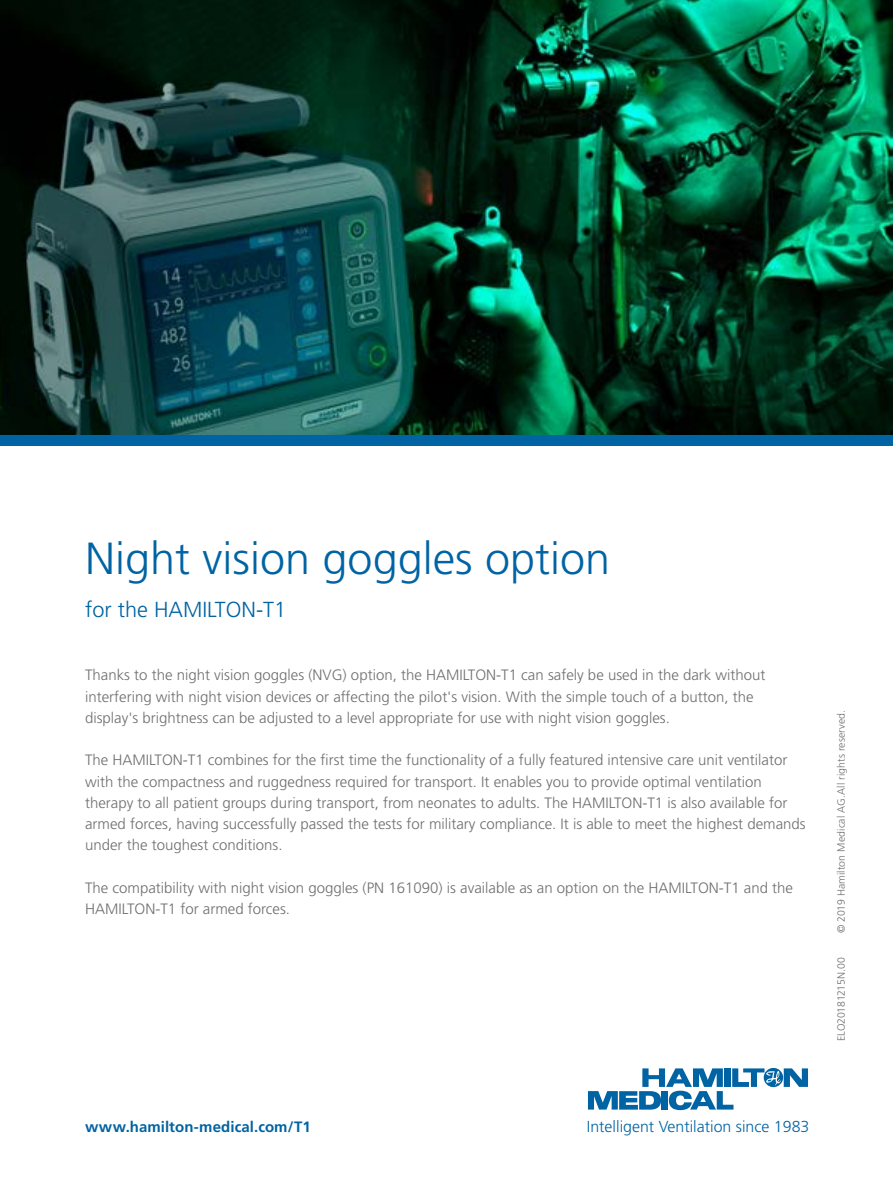
<style>
.page{position:relative;width:893px;height:1188px;background:#fff}
.page>*{position:absolute;margin:0;border:0;box-sizing:border-box;transform-origin:0 0}
.t1{font:300 45px "Frutiger LT Std";color:#0063a3}
.t2{font:300 21.75px "Frutiger LT Std";color:#0063a3}
.t3{font:300 15.9px "Frutiger LT Std";color:#0063a3}
.t4{font:300 15px/21.3px "Frutiger LT Std";color:#706f6f}
.t5{font:700 15px "Frutiger LT Std";letter-spacing:.005em;color:#0063a3}
.t6{font:300 10.5px "Frutiger LT Std";letter-spacing:.01em;color:#706f6f}
.t7{font:300 10.5px "Frutiger LT Std";letter-spacing:-.015em;color:#706f6f}
</style>
<div class="page">
<img style="left:0;top:0;width:893px;height:435px">
<svg style="left:588px;top:1068px;width:220px;height:42px"></svg>
<div style="left:0;top:435px;width:893px;height:11px;background:#0063a3"></div>
<h1 class="t1" style="left:85px;top:533px;width:527px">Night vision goggles option</h1>
<h2 class="t2" style="left:85px;top:597px;width:203px">for the HAMILTON-T1</h2>
<p class="t4" style="left:85px;top:665px;width:682px">Thanks to the night vision goggles (NVG) option, the HAMILTON-T1 can safely be used in the dark without interfering with night vision devices or affecting the pilot's vision. With the simple touch of a button, the display's brightness can be adjusted to a level appropriate for use with night vision goggles.</p>
<p class="t4" style="left:85px;top:750px;width:722px">The HAMILTON-T1 combines for the first time the functionality of a fully featured intensive care unit ventilator with the compactness and ruggedness required for transport. It enables you to provide optimal ventilation therapy to all patient groups during transport, from neonates to adults. The HAMILTON-T1 is also available for armed forces, having successfully passed the tests for military compliance. It is able to meet the highest demands under the toughest conditions.</p>
<p class="t4" style="left:85px;top:877px;width:709px">The compatibility with night vision goggles (PN 161090) is available as an option on the HAMILTON-T1 and the<br>HAMILTON-T1 for armed forces.</p>
<p class="t6" style="left:835px;top:933px;width:225px;rotate:-90deg">© 2019 Hamilton Medical AG.All rights reserved.</p>
<p class="t7" style="left:835px;top:1041px;width:86px;rotate:-90deg">ELO20181215N.00</p>
<p class="t5" style="left:85px;top:1118px;width:227px">www.hamilton-medical.com/T1</p>
<p class="t3" style="left:587px;top:1117px;width:224px">Intelligent Ventilation since 1983</p>
</div>
